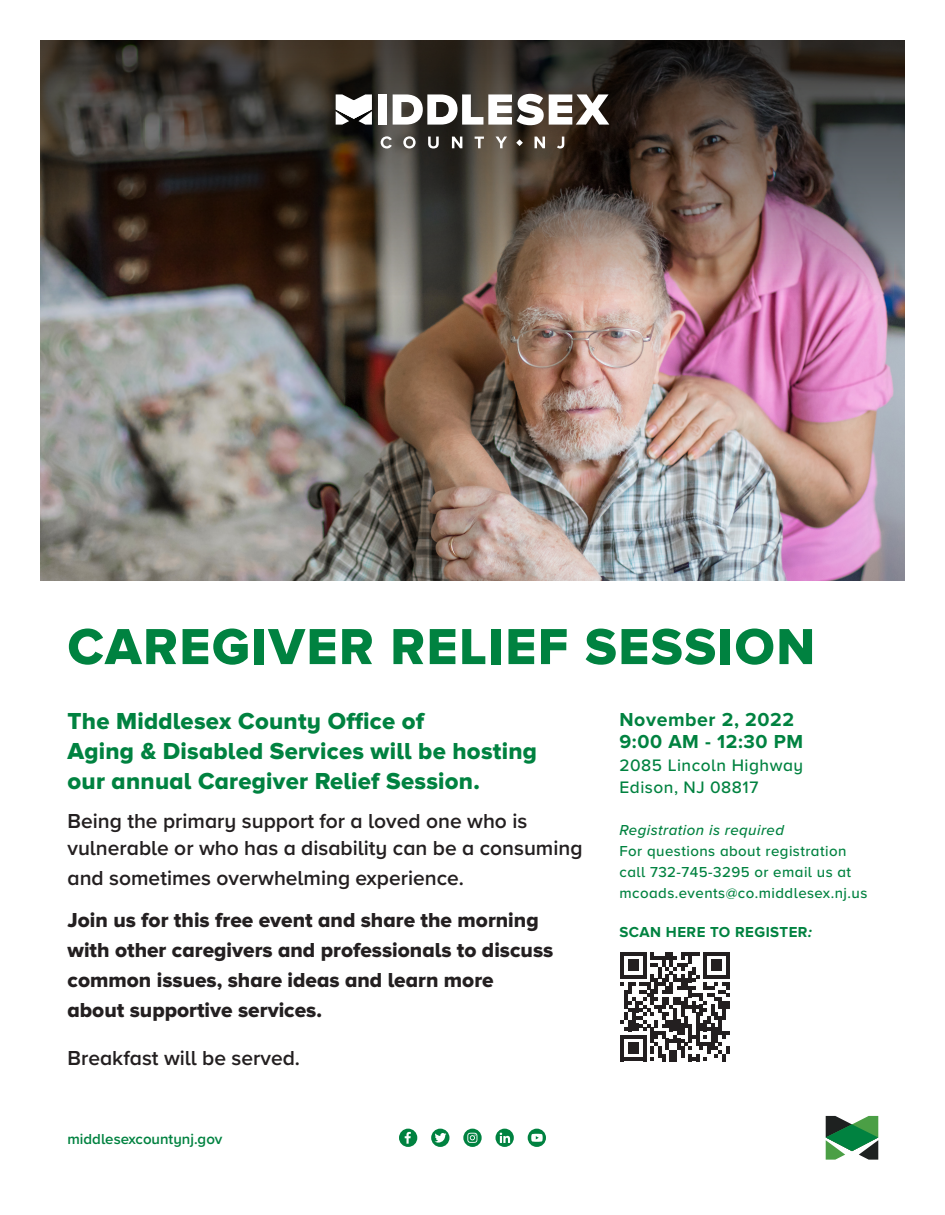
<style>
.page{position:relative;width:945px;height:1215px;background:#fff}
.page>*{position:absolute;margin:0;border:0;box-sizing:border-box;transform-origin:0 0}
.t1{font:52.5px "Proxima Nova Extrabld";letter-spacing:.03em;color:#008240}
.Body{font:24px/30px "Proxima Nova Extrabld";letter-spacing:.01em;color:#008240}
.Body-2{font:21px/30px "Proxima Nova Extrabld";color:#231f20}
.Body-3{font:600 21px/27px "Proxima Nova";color:#231f20}
.Date_Location{font:700 19.5px "Proxima Nova";letter-spacing:.03em;color:#008240}
.Date_Location-2{font:500 17.25px/22.5px "Proxima Nova";letter-spacing:.03em;color:#008240}
.Details{font:500 15px/21px "Proxima Nova";letter-spacing:.03em;color:#008240}
.Details-2{font:italic 500 15px "Proxima Nova";letter-spacing:.03em;color:#008240}
.t2{font:600 15px "Proxima Nova";color:#008240}
.Details-3{font:700 15px "Proxima Nova";letter-spacing:.03em;color:#008240}
.s1{font-style:italic}
</style>
<div class="page">
<svg style="left:399px;top:1129px;width:18px;height:18px"></svg>
<svg style="left:431px;top:1129px;width:18px;height:18px"></svg>
<svg style="left:463px;top:1129px;width:19px;height:18px"></svg>
<svg style="left:496px;top:1129px;width:18px;height:18px"></svg>
<svg style="left:528px;top:1129px;width:18px;height:18px"></svg>
<svg style="left:826px;top:1116px;width:52px;height:44px"></svg>
<img style="left:40px;top:297px;width:864px;height:283px">
<svg style="left:620px;top:952px;width:110px;height:109px"></svg>
<img style="left:40px;top:40px;width:864px;height:257px">
<svg style="left:381px;top:136px;width:11px;height:12px"></svg>
<svg style="left:403px;top:136px;width:13px;height:12px"></svg>
<svg style="left:428px;top:137px;width:11px;height:11px"></svg>
<svg style="left:452px;top:137px;width:10px;height:11px"></svg>
<svg style="left:475px;top:137px;width:9px;height:11px"></svg>
<svg style="left:496px;top:137px;width:11px;height:11px"></svg>
<svg style="left:535px;top:137px;width:10px;height:11px"></svg>
<svg style="left:557px;top:137px;width:7px;height:12px"></svg>
<svg style="left:516px;top:139px;width:7px;height:7px"></svg>
<svg style="left:393px;top:94px;width:216px;height:31px"></svg>
<div style="left:378px;top:94px;width:8px;height:31px;background:#fff"></div>
<svg style="left:336px;top:94px;width:36px;height:31px"></svg>
<p class="t1" style="left:68px;top:616px;width:749px">CAREGIVER RELIEF SESSION</p>
<p class="Body" style="left:68px;top:707px;width:471px">The Middlesex County Office of<br>Aging &amp; Disabled Services will be hosting our annual Caregiver Relief Session.</p>
<p class="Body-3" style="left:68px;top:807px;width:517px">Being the primary support for a loved one who is vulnerable or who has a disability can be a consuming</p>
<p class="Body-3" style="left:68px;top:864px;width:398px">and sometimes overwhelming experience.</p>
<p class="Body-2" style="left:68px;top:906px;width:487px">Join us for this free event and share the morning with other caregivers and professionals to discuss common issues, share ideas and learn more about supportive services.</p>
<p class="Body-3" style="left:68px;top:1044px;width:234px">Breakfast will be served.</p>
<p class="t2" style="left:68px;top:1128px;width:156px">middlesexcountynj.gov</p>
<p class="Date_Location" style="left:620px;top:708px;width:176px">November 2, 2022</p>
<p class="Date_Location" style="left:620px;top:730px;width:185px">9:00 AM - 12:30 PM</p>
<p class="Date_Location-2" style="left:620px;top:753px;width:185px">2085 Lincoln Highway<br>Edison, NJ 08817</p>
<p class="Details-2" style="left:620px;top:819px;width:166px">Registration is required</p>
<p class="Details" style="left:620px;top:840px;width:249px">For questions about registration call 732-745-3295 or email us at mcoads.events@co.middlesex.nj.us</p>
<p class="Details-3" style="left:620px;top:924px;width:194px">SCAN HERE TO REGISTER<span class="s1">:</span></p>
</div>
